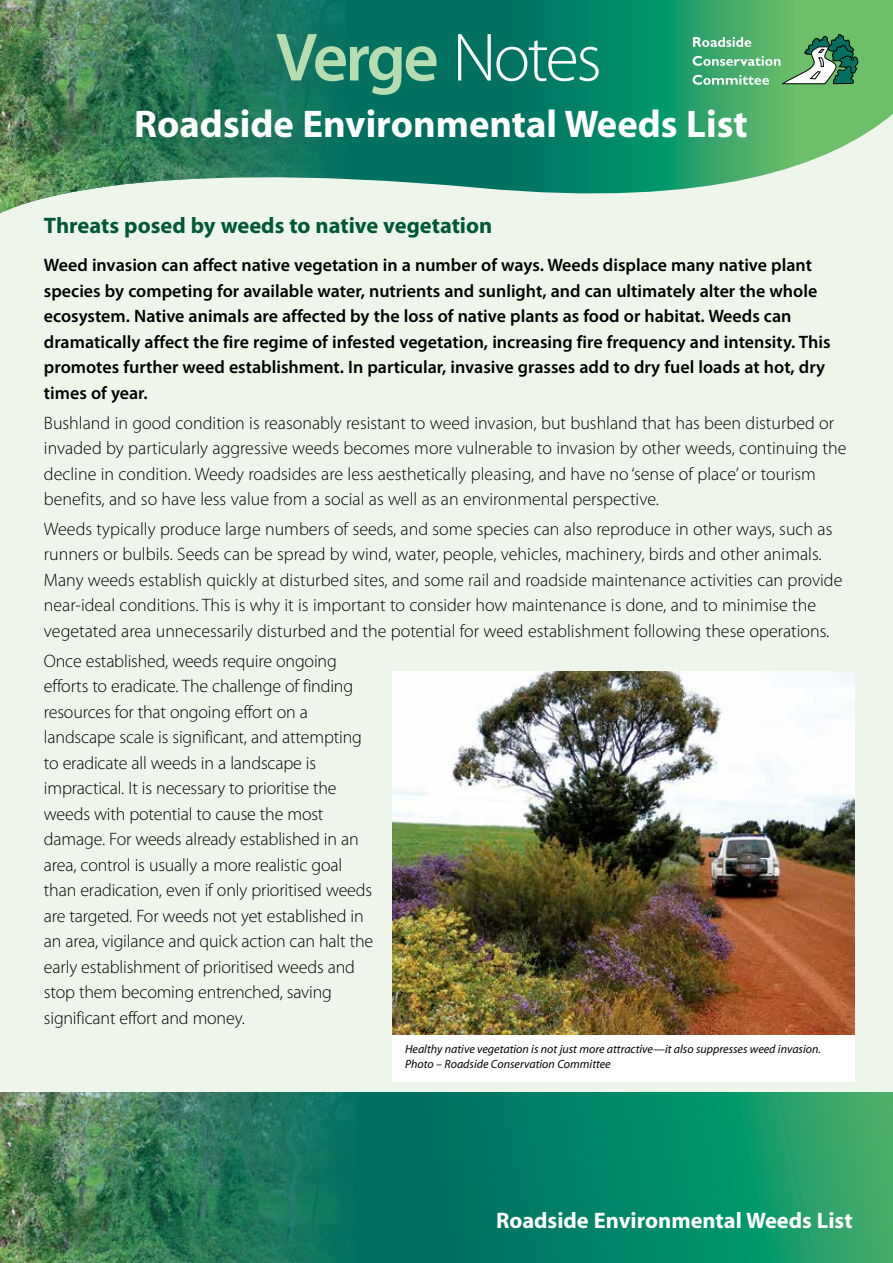
<style>
.page{position:relative;width:893px;height:1263px;background:#eef6ec}
.page>*{position:absolute;margin:0;border:0;box-sizing:border-box;transform-origin:0 0}
.t1{font:600 68.85px "Myriad Pro";letter-spacing:-.045em;color:#b6dcaf}
.t2{font:700 38.7px "Myriad";color:#fff}
.t3{font:700 22.5px "Myriad";color:#005837}
.t4{font:700 22.5px "Myriad";color:#fff}
.t5{font:300 18px/25.5px "Myriad Pro";color:#000}
.t6{font:600 18px/25.5px "Myriad Pro";color:#000}
.t7{font:italic 12px/15px "Myriad";color:#000}
.s1{font-weight:300;color:#fff}
</style>
<div class="page">
<svg style="left:355px;top:1093px;width:538px;height:170px;background:#0b8967"></svg>
<img style="left:0;top:1093px;width:355px;height:170px">
<img style="left:392px;top:672px;width:462px;height:363px">
<svg style="left:345px;top:0;width:548px;height:194px;background:#2b9571"></svg>
<img style="left:0;top:0;width:345px;height:213px">
<svg style="left:692px;top:34px;width:166px;height:51px;background:#66b07f"></svg>
<div style="left:392px;top:1035px;width:463px;height:47px;background:#fff"></div>
<h1 class="t1" style="left:276px;top:14px;width:327px">Verge <span class="s1">Notes</span></h1>
<h2 class="t2" style="left:134px;top:104px;width:615px">Roadside Environmental Weeds List</h2>
<p class="t3" style="left:44px;top:214px;width:450px">Threats posed by weeds to native vegetation</p>
<p class="t6" style="left:44px;top:252px;width:788px">Weed invasion can affect native vegetation in a number of ways. Weeds displace many native plant species by competing for available water, nutrients and sunlight, and can ultimately alter the whole ecosystem. Native animals are affected by the loss of native plants as food or habitat. Weeds can dramatically affect the fire regime of infested vegetation, increasing fire frequency and intensity. This promotes further weed establishment. In particular, invasive grasses add to dry fuel loads at hot, dry times of year.</p>
<p class="t5" style="left:44px;top:410px;width:804px">Bushland in good condition is reasonably resistant to weed invasion, but bushland that has been disturbed or invaded by particularly aggressive weeds becomes more vulnerable to invasion by other weeds, continuing the decline in condition. Weedy roadsides are less aesthetically pleasing, and have no ‘sense of place’ or tourism benefits, and so have less value from a social as well as an environmental perspective.</p>
<p class="t5" style="left:44px;top:516px;width:800px">Weeds typically produce large numbers of seeds, and some species can also reproduce in other ways, such as runners or bulbils. Seeds can be spread by wind, water, people, vehicles, machinery, birds and other animals.<br>Many weeds establish quickly at disturbed sites, and some rail and roadside maintenance activities can provide near-ideal conditions. This is why it is important to consider how maintenance is done, and to minimise the vegetated area unnecessarily disturbed and the potential for weed establishment following these operations.</p>
<p class="t5" style="left:44px;top:648px;width:331px">Once established, weeds require ongoing efforts to eradicate. The challenge of finding resources for that ongoing effort on a landscape scale is significant, and attempting to eradicate all weeds in a landscape is impractical. It is necessary to prioritise the weeds with potential to cause the most damage. For weeds already established in an area, control is usually a more realistic goal than eradication, even if only prioritised weeds are targeted. For weeds not yet established in an area, vigilance and quick action can halt the early establishment of prioritised weeds and stop them becoming entrenched, saving significant effort and money.</p>
<p class="t7" style="left:405px;top:1042px;width:417px">Healthy native vegetation is not just more attractive—it also suppresses weed invasion.<br>Photo – Roadside Conservation Committee</p>
<p class="t4" style="left:496px;top:1209px;width:358px">Roadside Environmental Weeds List</p>
</div>
